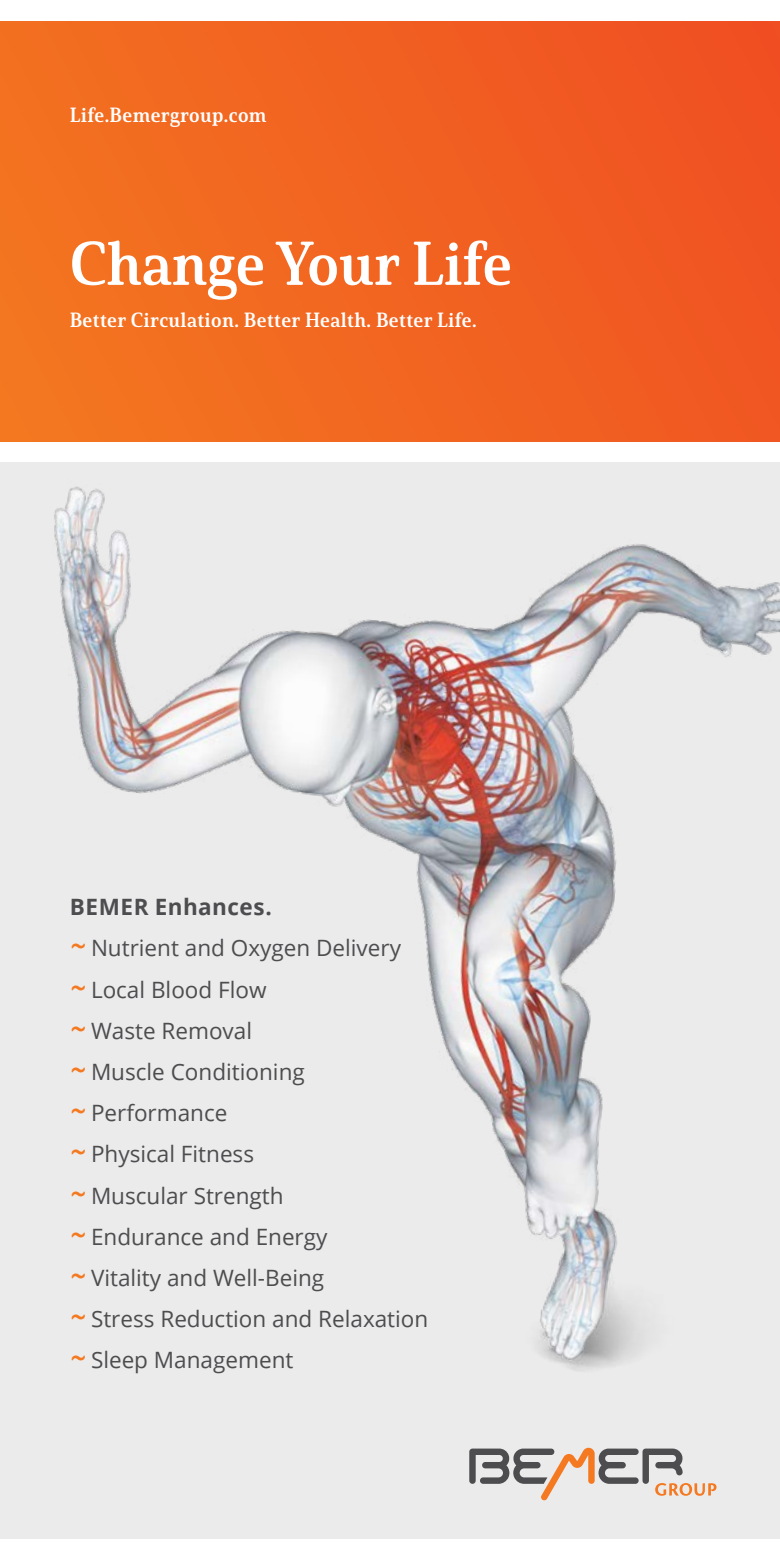
<style>
.page{position:relative;width:780px;height:1560px;background:#fff}
.page>*{position:absolute;margin:0;border:0;box-sizing:border-box;transform-origin:0 0}
.t1{font:60px "Solitas Serif Nor Bol";color:#fff}
.t2{font:22.5px/41.2px "Open Sans";color:#4d4d4f}
.t3{font:20px "Solitas Serif Nor Bol";letter-spacing:.02em;color:#fff}
.s1{font-weight:700}
.s2{font-family:"Solitas Serif Nor Bol";font-size:35px;color:#f47920}
</style>
<div class="page">
<div style="left:0;top:462px;width:780px;height:1076px;background:#ebebec"></div>
<img style="left:41px;top:441px;width:739px;height:930px">
<div style="left:0;top:21px;width:780px;height:420px;background:linear-gradient(to right,#f37420,#f05222)"></div>
<svg style="left:469px;top:1447px;width:247px;height:52px"></svg>
<p class="t3" style="left:70px;top:103px;width:198px">Life.Bemergroup.com</p>
<h1 class="t1" style="left:70px;top:227px;width:443px">Change Your Life</h1>
<p class="t3" style="left:70px;top:308px;width:408px">Better Circulation. Better Health. Better Life.</p>
<p class="t2" style="left:70px;top:885px;width:360px"><span class="s1">BEMER Enhances.<br></span><span class="s2">~</span> Nutrient and Oxygen Delivery<br><span class="s2">~</span> Local Blood Flow<br><span class="s2">~</span> Waste Removal<br><span class="s2">~</span> Muscle Conditioning<br><span class="s2">~</span> Performance<br><span class="s2">~</span> Physical Fitness<br><span class="s2">~</span> Muscular Strength<br><span class="s2">~</span> Endurance and Energy<br><span class="s2">~</span> Vitality and Well-Being<br><span class="s2">~</span> Stress Reduction and Relaxation <span class="s2">~</span> Sleep Management</p>
</div>
